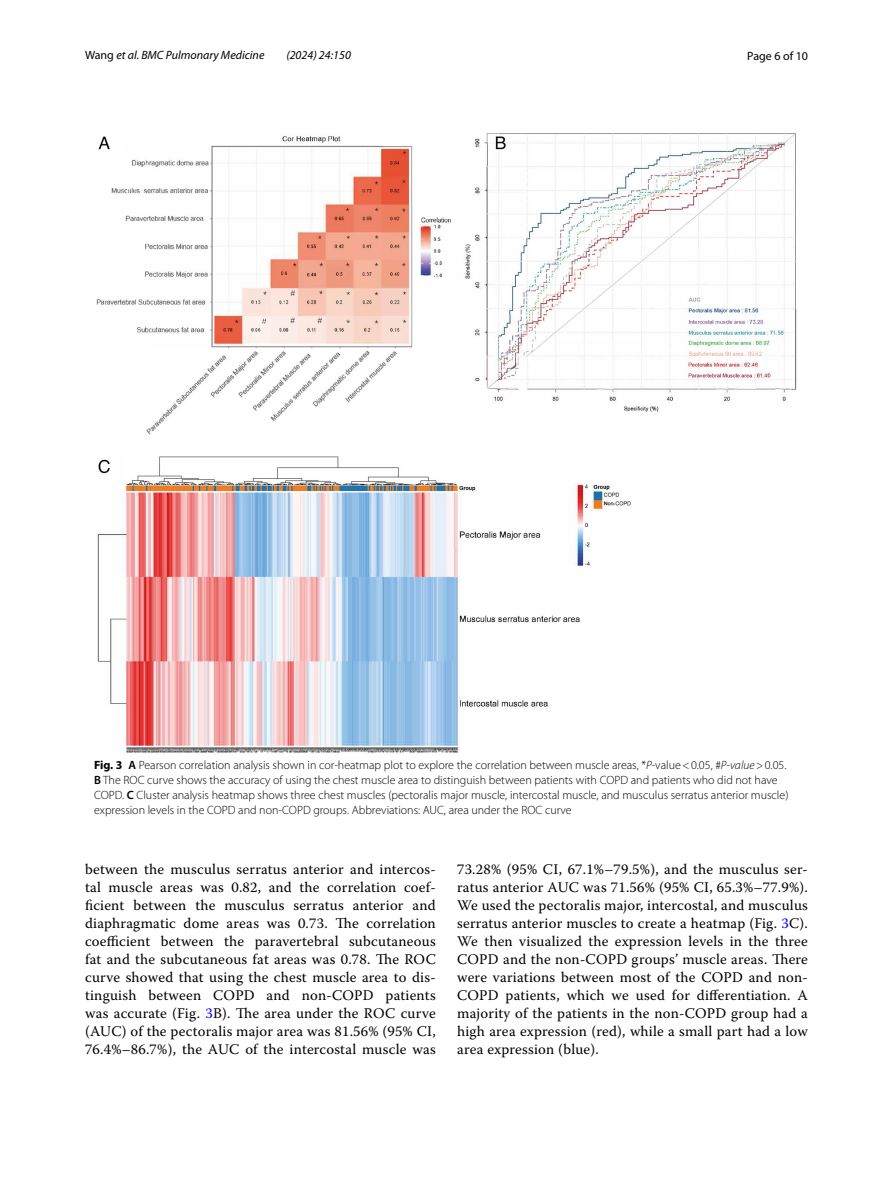
<style>
.page{position:relative;width:893px;height:1187px;background:#fff}
.page>*{position:absolute;margin:0;border:0;box-sizing:border-box;transform-origin:0 0}
.t1{font:14.7px/18px "Warnock Pro";letter-spacing:.015em;color:#000;text-align:justify}
.t2{font:300 12px/15px "Myriad Pro";color:#000}
.t3{font:italic 12px "Myriad Pro";color:#000}
.t4{font:12px "Myriad Pro";color:#000}
.s1{font-style:normal}
.s2{font-weight:700}
.s3{font-weight:600}
.s4{font-style:italic}
.s5{color:#00f}
</style>
<div class="page">
<img style="left:96px;top:133px;width:701px;height:620px">
<p class="t3" style="left:85px;top:48px;width:181px"><span class="s1">Wang</span> et al. BMC Pulmonary Medicine</p>
<p class="t3" style="left:286px;top:48px;width:66px">(2024) 24:150</p>
<p class="t4" style="left:747px;top:48px;width:62px">Page 6 of 10</p>
<p class="t2" style="left:94px;top:757px;width:696px"><span class="s2">Fig. 3</span> <span class="s3">A</span> Pearson correlation analysis shown in cor-heatmap plot to explore the correlation between muscle areas, *<span class="s4">P</span>-value&lt;0.05, #<span class="s4">P-value</span>&gt;0.05.<br><span class="s3">B</span> The ROC curve shows the accuracy of using the chest muscle area to distinguish between patients with COPD and patients who did not have COPD. <span class="s3">C</span> Cluster analysis heatmap shows three chest muscles (pectoralis major muscle, intercostal muscle, and musculus serratus anterior muscle) expression levels in the COPD and non-COPD groups. Abbreviations: AUC, area under the ROC curve</p>
<p class="t1" style="left:85px;top:860px;width:352px">between the musculus serratus anterior and intercos&shy;tal muscle areas was 0.82, and the correlation coef&shy;ficient between the musculus serratus anterior and diaphragmatic dome areas was 0.73. The correlation coefficient between the paravertebral subcutaneous fat and the subcutaneous fat areas was 0.78. The ROC curve showed that using the chest muscle area to dis&shy;tinguish between COPD and non-COPD patients was accurate (Fig. <span class="s5">3</span>B). The area under the ROC curve (AUC) of the pectoralis major area was 81.56% (95% CI, 76.4%–86.7%), the AUC of the intercostal muscle was</p>
<p class="t1" style="left:457px;top:860px;width:352px">73.28% (95% CI, 67.1%–79.5%), and the musculus ser&shy;ratus anterior AUC was 71.56% (95% CI, 65.3%–77.9%).<br>We used the pectoralis major, intercostal, and musculus serratus anterior muscles to create a heatmap (Fig. <span class="s5">3</span>C).<br>We then visualized the expression levels in the three COPD and the non-COPD groups’ muscle areas. There were variations between most of the COPD and non-COPD patients, which we used for differentiation. A majority of the patients in the non-COPD group had a high area expression (red), while a small part had a low area expression (blue).</p>
</div>
